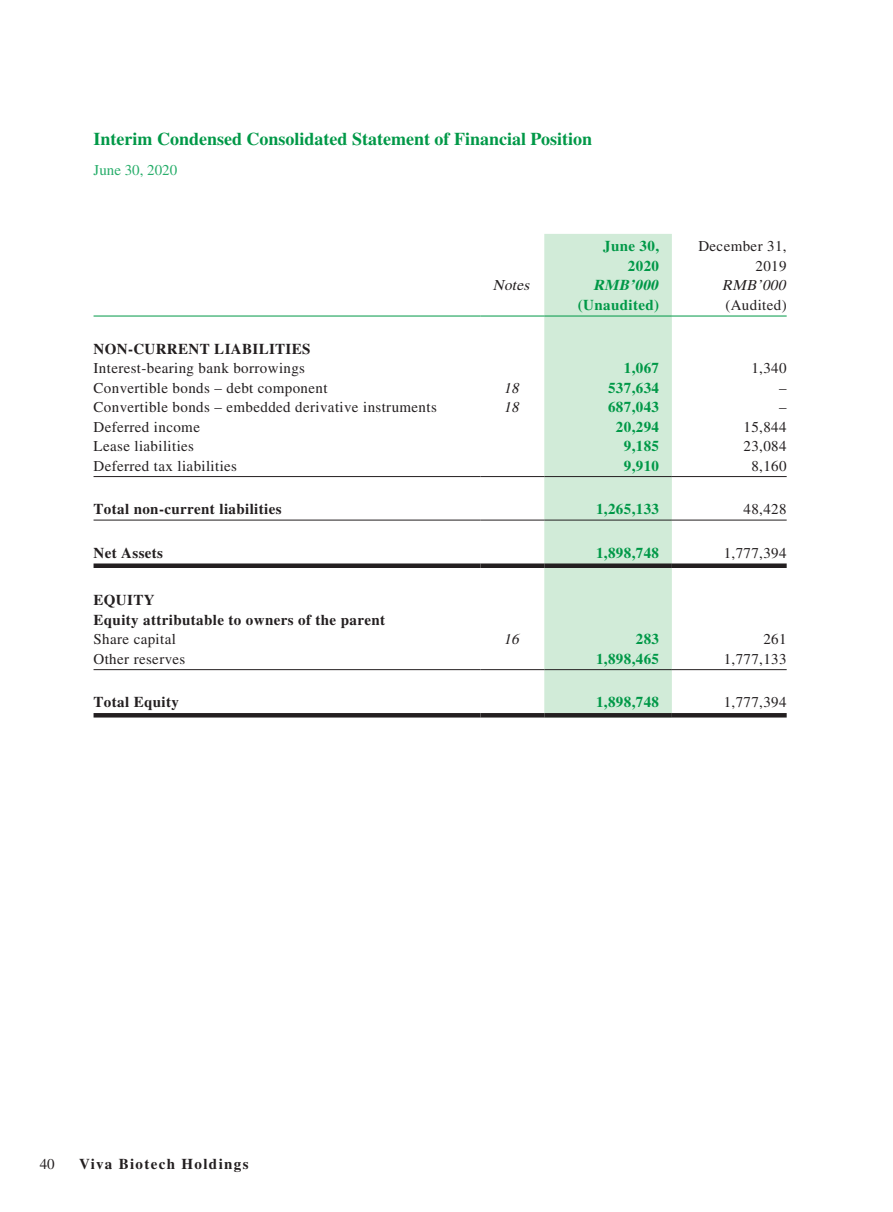
<style>
.page{position:relative;width:893px;height:1212px;background:#fff}
.page>*{position:absolute;margin:0;border:0;box-sizing:border-box;transform-origin:0 0}
.t1{font:700 18px "Times LT Std";color:#009847}
._50_Table_Body{font:15px/19.5px "Times LT Std";letter-spacing:.025em;color:#231f20;text-align:right}
._50_Table_Body-2{font:700 15px "Times LT Std";letter-spacing:.025em;color:#231f20}
._50_Table_Body-3{font:700 15px "Times LT Std";letter-spacing:.025em;color:#009847}
._50_Table_Body-4{font:700 15px "Times LT Std";letter-spacing:.09em;color:#231f20}
._50_Table_Body-5{font:italic 15px "Times LT Std";color:#231f20}
.t2{font:15px "Times LT Std";color:#27ad6a}
._50_Table_Body-6{font:italic 700 15px "Times LT Std";color:#009847}
</style>
<div class="page">
<div style="left:544px;top:234px;width:128px;height:479px;background:#d1ebd8"></div>
<hr style="left:94px;top:316px;width:386px;height:1px;background:#009847">
<hr style="left:480px;top:316px;width:64px;height:1px;background:#009847">
<hr style="left:544px;top:316px;width:128px;height:1px;background:#009847">
<hr style="left:672px;top:316px;width:115px;height:1px;background:#009847">
<hr style="left:94px;top:476px;width:386px;height:1px;background:#231f20">
<hr style="left:480px;top:476px;width:64px;height:1px;background:#231f20">
<hr style="left:544px;top:476px;width:128px;height:1px;background:#231f20">
<hr style="left:672px;top:476px;width:115px;height:1px;background:#231f20">
<hr style="left:94px;top:520px;width:386px;height:1px;background:#231f20">
<hr style="left:480px;top:520px;width:64px;height:1px;background:#231f20">
<hr style="left:544px;top:520px;width:128px;height:1px;background:#231f20">
<hr style="left:672px;top:520px;width:115px;height:1px;background:#231f20">
<div style="left:94px;top:563px;width:386px;height:5px;background:#231f20"></div>
<div style="left:480px;top:563px;width:64px;height:5px;background:#231f20"></div>
<div style="left:544px;top:563px;width:128px;height:5px;background:#231f20"></div>
<div style="left:672px;top:563px;width:115px;height:5px;background:#231f20"></div>
<hr style="left:94px;top:669px;width:386px;height:1px;background:#231f20">
<hr style="left:480px;top:669px;width:64px;height:1px;background:#231f20">
<hr style="left:544px;top:669px;width:128px;height:1px;background:#231f20">
<hr style="left:672px;top:669px;width:115px;height:1px;background:#231f20">
<hr style="left:94px;top:713px;width:386px;height:4px;background:#231f20">
<hr style="left:480px;top:713px;width:64px;height:4px;background:#231f20">
<hr style="left:544px;top:713px;width:128px;height:4px;background:#231f20">
<hr style="left:672px;top:713px;width:115px;height:4px;background:#231f20">
<p class="t1" style="left:94px;top:128px;width:500px">Interim Condensed Consolidated Statement of Financial Position</p>
<p class="t2" style="left:94px;top:161px;width:85px">June 30, 2020</p>
<p class="_50_Table_Body-3" style="left:603px;top:237px;width:57px">June 30,</p>
<p class="_50_Table_Body-3" style="left:628px;top:257px;width:33px">2020</p>
<p class="_50_Table_Body" style="left:698px;top:237px;width:90px">December 31,<br>2019</p>
<p class="_50_Table_Body-5" style="left:493px;top:277px;width:42px">Notes</p>
<p class="_50_Table_Body-6" style="left:593px;top:276px;width:70px">RMB’000</p>
<p class="_50_Table_Body-5" style="left:722px;top:277px;width:68px">RMB’000</p>
<p class="_50_Table_Body-3" style="left:578px;top:296px;width:83px">(Unaudited)</p>
<p class="_50_Table_Body" style="left:725px;top:295px;width:63px">(Audited)</p>
<p class="_50_Table_Body-2" style="left:94px;top:339px;width:219px">NON-CURRENT LIABILITIES</p>
<p class="_50_Table_Body" style="left:94px;top:358px;width:213px">Interest-bearing bank borrowings</p>
<p class="_50_Table_Body-3" style="left:624px;top:359px;width:37px">1,067</p>
<p class="_50_Table_Body" style="left:751px;top:358px;width:37px">1,340</p>
<p class="_50_Table_Body" style="left:94px;top:378px;width:236px">Convertible bonds – debt component</p>
<p class="_50_Table_Body-5" style="left:503px;top:379px;width:21px">18</p>
<p class="_50_Table_Body-3" style="left:608px;top:378px;width:52px">537,634</p>
<p class="_50_Table_Body" style="left:779px;top:378px;width:9px">–</p>
<p class="_50_Table_Body" style="left:94px;top:397px;width:345px">Convertible bonds – embedded derivative instruments</p>
<p class="_50_Table_Body-5" style="left:503px;top:398px;width:21px">18</p>
<p class="_50_Table_Body-3" style="left:608px;top:398px;width:52px">687,043</p>
<p class="_50_Table_Body" style="left:779px;top:397px;width:9px">–</p>
<p class="_50_Table_Body" style="left:94px;top:417px;width:108px">Deferred income</p>
<p class="_50_Table_Body-3" style="left:616px;top:417px;width:45px">20,294</p>
<p class="_50_Table_Body" style="left:743px;top:417px;width:45px">15,844</p>
<p class="_50_Table_Body" style="left:94px;top:436px;width:102px">Lease liabilities</p>
<p class="_50_Table_Body-3" style="left:624px;top:437px;width:37px">9,185</p>
<p class="_50_Table_Body" style="left:743px;top:436px;width:45px">23,084</p>
<p class="_50_Table_Body" style="left:94px;top:456px;width:145px">Deferred tax liabilities</p>
<p class="_50_Table_Body-3" style="left:624px;top:456px;width:37px">9,910</p>
<p class="_50_Table_Body" style="left:751px;top:456px;width:37px">8,160</p>
<p class="_50_Table_Body-2" style="left:94px;top:500px;width:190px">Total non-current liabilities</p>
<p class="_50_Table_Body-3" style="left:596px;top:500px;width:64px">1,265,133</p>
<p class="_50_Table_Body" style="left:743px;top:499px;width:45px">48,428</p>
<p class="_50_Table_Body-2" style="left:94px;top:543px;width:71px">Net Assets</p>
<p class="_50_Table_Body-3" style="left:596px;top:543px;width:64px">1,898,748</p>
<p class="_50_Table_Body" style="left:724px;top:543px;width:65px">1,777,394</p>
<p class="_50_Table_Body-2" style="left:94px;top:591px;width:63px">EQUITY</p>
<p class="_50_Table_Body-2" style="left:94px;top:610px;width:293px">Equity attributable to owners of the parent</p>
<p class="_50_Table_Body" style="left:94px;top:629px;width:84px">Share capital</p>
<p class="_50_Table_Body-5" style="left:503px;top:631px;width:21px">16</p>
<p class="_50_Table_Body-3" style="left:636px;top:630px;width:25px">283</p>
<p class="_50_Table_Body" style="left:763px;top:629px;width:25px">261</p>
<p class="_50_Table_Body" style="left:94px;top:649px;width:93px">Other reserves</p>
<p class="_50_Table_Body-3" style="left:596px;top:649px;width:64px">1,898,465</p>
<p class="_50_Table_Body" style="left:724px;top:649px;width:65px">1,777,133</p>
<p class="_50_Table_Body-2" style="left:94px;top:693px;width:87px">Total Equity</p>
<p class="_50_Table_Body-3" style="left:596px;top:693px;width:64px">1,898,748</p>
<p class="_50_Table_Body" style="left:724px;top:692px;width:65px">1,777,394</p>
<p class="_50_Table_Body" style="left:40px;top:1154px;width:17px">40</p>
<p class="_50_Table_Body-4" style="left:79px;top:1155px;width:171px">Viva Biotech Holdings</p>
</div>
